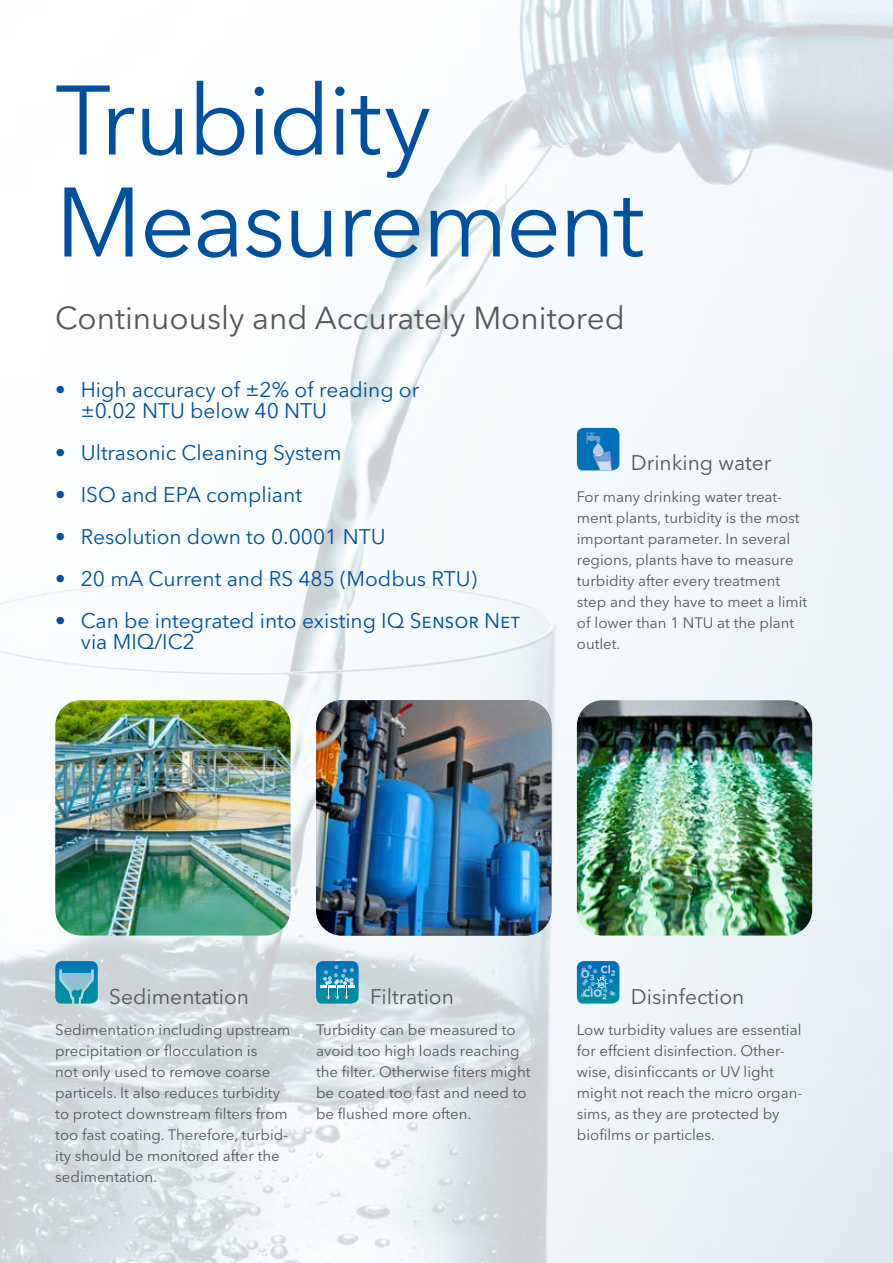
<style>
.page{position:relative;width:893px;height:1263px;background:#fff}
.page>*{position:absolute;margin:0;border:0;box-sizing:border-box;transform-origin:0 0}
.t1{font:97.5px/102px "Avenir Next LT Pro";letter-spacing:-.03em;color:#0050a0}
.t2{font:31.5px "Avenir Next LT Pro";color:#565655}
.t3{font:21px/21px "Avenir Next LT Pro";color:#0050a0}
.t4{font:21px "Avenir Next LT Pro";color:#565655}
.t5{font:15px/21px "Avenir Next LT Pro";color:#565655}
.t6{font:700 condensed 5.1px "Avenir Next LT Pro";color:#fff}
</style>
<div class="page">
<img style="left:0;top:0;width:893px;height:1263px">
<img style="left:316px;top:700px;width:235px;height:235px">
<img style="left:55px;top:700px;width:236px;height:235px">
<img style="left:577px;top:700px;width:235px;height:235px">
<svg style="left:577px;top:428px;width:42px;height:42px"></svg>
<svg style="left:55px;top:961px;width:43px;height:42px"></svg>
<svg style="left:316px;top:961px;width:43px;height:42px"></svg>
<svg style="left:577px;top:961px;width:42px;height:42px"></svg>
<h1 class="t1" style="left:55px;top:70px;width:590px">Trubidity<br>Measurement</h1>
<h2 class="t2" style="left:55px;top:299px;width:571px">Continuously and Accurately Monitored</h2>
<h3 class="t3" style="left:81px;top:379px;width:340px;text-indent:-26px">• High accuracy of ±2% of reading or ±0.02 NTU below 40 NTU</h3>
<h3 class="t3" style="left:55px;top:442px;width:288px">• Ultrasonic Cleaning System</h3>
<h3 class="t3" style="left:55px;top:484px;width:248px">• ISO and EPA compliant</h3>
<h3 class="t3" style="left:55px;top:526px;width:332px">• Resolution down to 0.0001 NTU</h3>
<h3 class="t3" style="left:55px;top:568px;width:423px">• 20 mA Current and RS 485 (Modbus RTU)</h3>
<h3 class="t3" style="left:81px;top:610px;width:441px;text-indent:-26px">• Can be integrated into existing IQ Sensor Net via MIQ/IC2</h3>
<h3 class="t4" style="left:631px;top:451px;width:142px">Drinking water</h3>
<p class="t5" style="left:577px;top:486px;width:232px">For many drinking water treat&shy;ment plants, turbidity is the most important parameter. In several regions, plants have to measure turbidity after every treatment step and they have to meet a limit of lower than 1 NTU at the plant outlet.</p>
<h3 class="t4" style="left:109px;top:984px;width:141px">Sedimentation</h3>
<p class="t5" style="left:55px;top:1020px;width:237px">Sedimentation including upstream precipitation or flocculation is<br>not only used to remove coarse particels. It also reduces turbidity to protect downstream filters from too fast coating. Therefore, turbid&shy;ity should be monitored after the sedimentation.</p>
<h3 class="t4" style="left:370px;top:984px;width:85px">Filtration</h3>
<p class="t5" style="left:316px;top:1020px;width:216px">Turbidity can be measured to avoid too high loads reaching the filter. Otherwise fiters might be coated too fast and need to be flushed more often.</p>
<p class="t6" style="left:599px;top:981px;width:7px">UV</p>
<h3 class="t4" style="left:631px;top:984px;width:115px">Disinfection</h3>
<p class="t5" style="left:577px;top:1020px;width:227px">Low turbidity values are essential for effcient disinfection. Other&shy;wise, disinficcants or UV light might not reach the micro organ&shy;sims, as they are protected by biofilms or particles.</p>
</div>
